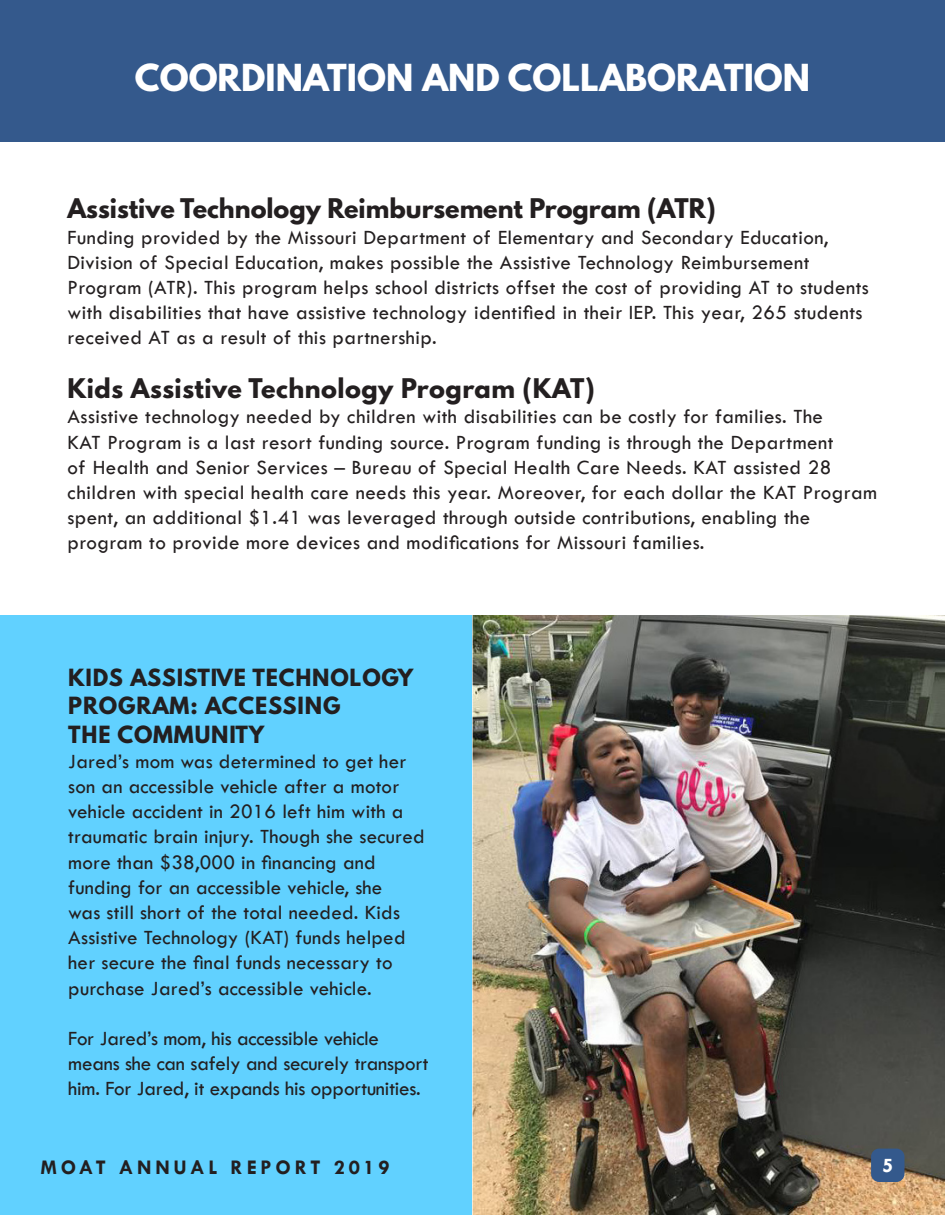
<style>
.page{position:relative;width:945px;height:1215px;background:#fff}
.page>*{position:absolute;margin:0;border:0;box-sizing:border-box;transform-origin:0 0}
.t1{font:700 33px "League Spartan";color:#fff}
.t2{font:700 24px "League Spartan";color:#231f20}
.t3{font:700 24px "League Spartan";letter-spacing:.02em;color:#231f20}
.t4{font:21px/25.2px "Tw Cen";letter-spacing:.02em;color:#231f20}
.t5{font:21px/25.2px "Tw Cen";letter-spacing:-.01em;color:#231f20}
.t6{font:700 21px/28.5px "League Spartan";letter-spacing:.04em;color:#231f20}
.t7{font:700 21px "Tw Cen";letter-spacing:.18em;color:#231f20}
.t8{font:700 21px "Tw Cen";color:#fff}
</style>
<div class="page">
<div style="left:0;top:0;width:945px;height:141px;background:#34598c"></div>
<div style="left:0;top:616px;width:472px;height:599px;background:#61d1ff"></div>
<img style="left:472px;top:616px;width:473px;height:599px">
<div style="left:871px;top:1149px;width:33px;height:33px;background:#34598c;border-radius:8px"></div>
<p class="t1" style="left:135px;top:52px;width:677px">COORDINATION AND COLLABORATION</p>
<p class="t2" style="left:68px;top:190px;width:650px">Assistive Technology Reimbursement Program (ATR)</p>
<p class="t4" style="left:68px;top:224px;width:803px">Funding provided by the Missouri Department of Elementary and Secondary Education, Division of Special Education, makes possible the Assistive Technology Reimbursement Program (ATR). This program helps school districts offset the cost of providing AT to students with disabilities that have assistive technology identified in their IEP. This year, 265 students received AT as a result of this partnership.</p>
<p class="t3" style="left:68px;top:370px;width:529px">Kids Assistive Technology Program (KAT)</p>
<p class="t4" style="left:68px;top:404px;width:811px">Assistive technology needed by children with disabilities can be costly for families. The<br>KAT Program is a last resort funding source. Program funding is through the Department<br>of Health and Senior Services – Bureau of Special Health Care Needs. KAT assisted 28 children with special health care needs this year. Moreover, for each dollar the KAT Program spent, an additional $1.41 was leveraged through outside contributions, enabling the program to provide more devices and modifications for Missouri families.</p>
<p class="t6" style="left:68px;top:663px;width:347px">KIDS ASSISTIVE TECHNOLOGY<br>PROGRAM: ACCESSING<br>THE COMMUNITY</p>
<p class="t4" style="left:68px;top:748px;width:358px">Jared’s mom was determined to get her son an accessible vehicle after a motor vehicle accident in 2016 left him with a traumatic brain injury. Though she secured more than $38,000 in financing and funding for an accessible vehicle, she<br>was still short of the total needed. Kids Assistive Technology (KAT) funds helped her secure the final funds necessary to purchase Jared’s accessible vehicle.</p>
<p class="t5" style="left:68px;top:1026px;width:362px">For Jared’s mom, his accessible vehicle means she can safely and securely transport him. For Jared, it expands his opportunities.</p>
<p class="t7" style="left:40px;top:1155px;width:351px">MOAT ANNUAL REPORT 2019</p>
<p class="t8" style="left:882px;top:1153px;width:13px">5</p>
</div>
